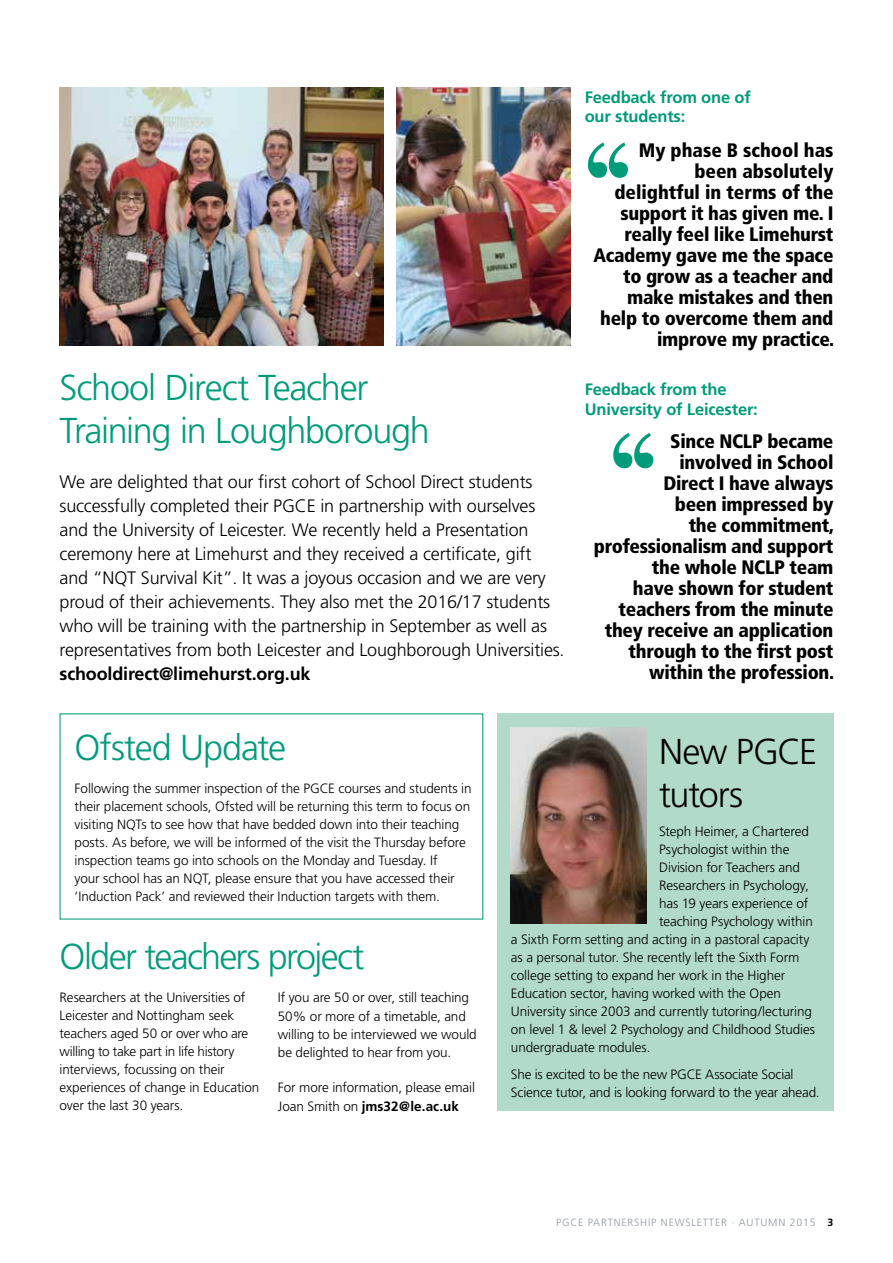
<style>
.page{position:relative;width:893px;height:1263px;background:#fff}
.page>*{position:absolute;margin:0;border:0;box-sizing:border-box;transform-origin:0 0}
.t1{font:300 36px/43.2px "Frutiger";letter-spacing:-.035em;color:#009b79}
.t2{font:300 36px/43.2px "Frutiger";letter-spacing:-.035em;color:#000}
.t3{font:900 condensed 19.5px/21px "Frutiger";letter-spacing:-.015em;color:#000;text-align:right}
.t4{font:300 18px/24px "Frutiger";letter-spacing:-.01em;color:#000}
.t5{font:700 18px "Frutiger";letter-spacing:-.01em;color:#000}
.t6{font:700 16.5px/19.5px "Frutiger";letter-spacing:-.01em;color:#009b79}
.t7{font:300 13.5px/18px "Frutiger";letter-spacing:-.005em;color:#000}
.t8{font:300 10.5px "Frutiger";letter-spacing:.075em;color:#9098a1}
.s1{font-weight:700}
.s2{font-weight:700;color:#000}
</style>
<div class="page">
<img style="left:60px;top:87px;width:323px;height:259px">
<img style="left:397px;top:87px;width:174px;height:259px">
<svg style="left:588px;top:142px;width:40px;height:36px"></svg>
<svg style="left:613px;top:433px;width:40px;height:35px"></svg>
<div style="left:497px;top:713px;width:336px;height:398px;background:#b1dac9"></div>
<img style="left:511px;top:728px;width:135px;height:196px">
<p class="t6" style="left:585px;top:87px;width:168px">Feedback from one of our students:</p>
<h1 class="t1" style="left:60px;top:367px;width:372px">School Direct Teacher<br>Training in Loughborough</h1>
<p class="t4" style="left:60px;top:470px;width:507px">We are delighted that our first cohort of School Direct students successfully completed their PGCE in partnership with ourselves and the University of Leicester. We recently held a Presentation ceremony here at Limehurst and they received a certificate, gift<br>and “NQT Survival Kit”. It was a joyous occasion and we are very proud of their achievements. They also met the 2016/17 students who will be training with the partnership in September as well as representatives from both Leicester and Loughborough Universities.</p>
<h3 class="t5" style="left:60px;top:663px;width:253px">schooldirect@limehurst.org.uk</h3>
<h2 class="t3" style="left:593px;top:140px;width:242px">My phase B school has been absolutely<br>delightful in terms of the support it has given me. I really feel like Limehurst<br>Academy gave me the space to grow as a teacher and make mistakes and then help to overcome them and improve my practice.</h2>
<p class="t6" style="left:585px;top:380px;width:175px">Feedback from the<br>University of Leicester:</p>
<p class="t3" style="left:594px;top:430px;width:242px">Since NCLP became involved in School<br>Direct I have always<br>been impressed by<br>the commitment, professionalism and support the whole NCLP team<br>have shown for student teachers from the minute they receive an application through to the first post within the profession.</p>
<h1 class="t1" style="left:75px;top:726px;width:213px">Ofsted Update</h1>
<p class="t7" style="left:75px;top:780px;width:398px">Following the summer inspection of the PGCE courses and students in their placement schools, Ofsted will be returning this term to focus on visiting NQTs to see how that have bedded down into their teaching posts. As before, we will be informed of the visit the Thursday before inspection teams go into schools on the Monday and Tuesday. If<br>your school has an NQT, please ensure that you have accessed their ‘Induction Pack’ and reviewed their Induction targets with them.</p>
<h1 class="t1" style="left:60px;top:935px;width:306px">Older teachers project</h1>
<p class="t7" style="left:60px;top:989px;width:201px">Researchers at the Universities of<br>Leicester and Nottingham seek teachers aged 50 or over who are willing to take part in life history interviews, focussing on their experiences of change in Education over the last 30 years.</p>
<p class="t7" style="left:278px;top:989px;width:200px">If you are 50 or over, still teaching<br>50% or more of a timetable, and willing to be interviewed we would be delighted to hear from you.</p>
<p class="t7" style="left:278px;top:1079px;width:199px">For more information, please email<br>Joan Smith on <span class="s1">jms32@le.ac.uk</span></p>
<h1 class="t2" style="left:659px;top:730px;width:160px">New PGCE tutors</h1>
<p class="t7" style="left:659px;top:822px;width:151px">Steph Heimer, a Chartered</p>
<p class="t7" style="left:659px;top:840px;width:132px">Psychologist within the</p>
<p class="t7" style="left:659px;top:858px;width:142px">Division for Teachers and</p>
<p class="t7" style="left:659px;top:876px;width:151px">Researchers in Psychology,</p>
<p class="t7" style="left:659px;top:894px;width:151px">has 19 years experience of</p>
<p class="t7" style="left:659px;top:912px;width:155px">teaching Psychology within</p>
<p class="t7" style="left:511px;top:930px;width:300px">a Sixth Form setting and acting in a pastoral capacity</p>
<p class="t7" style="left:511px;top:948px;width:290px">as a personal tutor. She recently left the Sixth Form</p>
<p class="t7" style="left:511px;top:966px;width:276px">college setting to expand her work in the Higher</p>
<p class="t7" style="left:511px;top:984px;width:272px">Education sector, having worked with the Open</p>
<p class="t7" style="left:511px;top:1002px;width:302px">University since 2003 and currently tutoring/lecturing</p>
<p class="t7" style="left:511px;top:1020px;width:306px">on level 1 &amp; level 2 Psychology and Childhood Studies</p>
<p class="t7" style="left:511px;top:1038px;width:141px">undergraduate modules.</p>
<p class="t7" style="left:511px;top:1065px;width:310px">She is excited to be the new PGCE Associate Social<br>Science tutor, and is looking forward to the year ahead.</p>
<p class="t8" style="left:556px;top:1216px;width:279px">PGCE PARTNERSHIP NEWSLETTER · AUTUMN 2015 <span class="s2">3</span></p>
</div>
